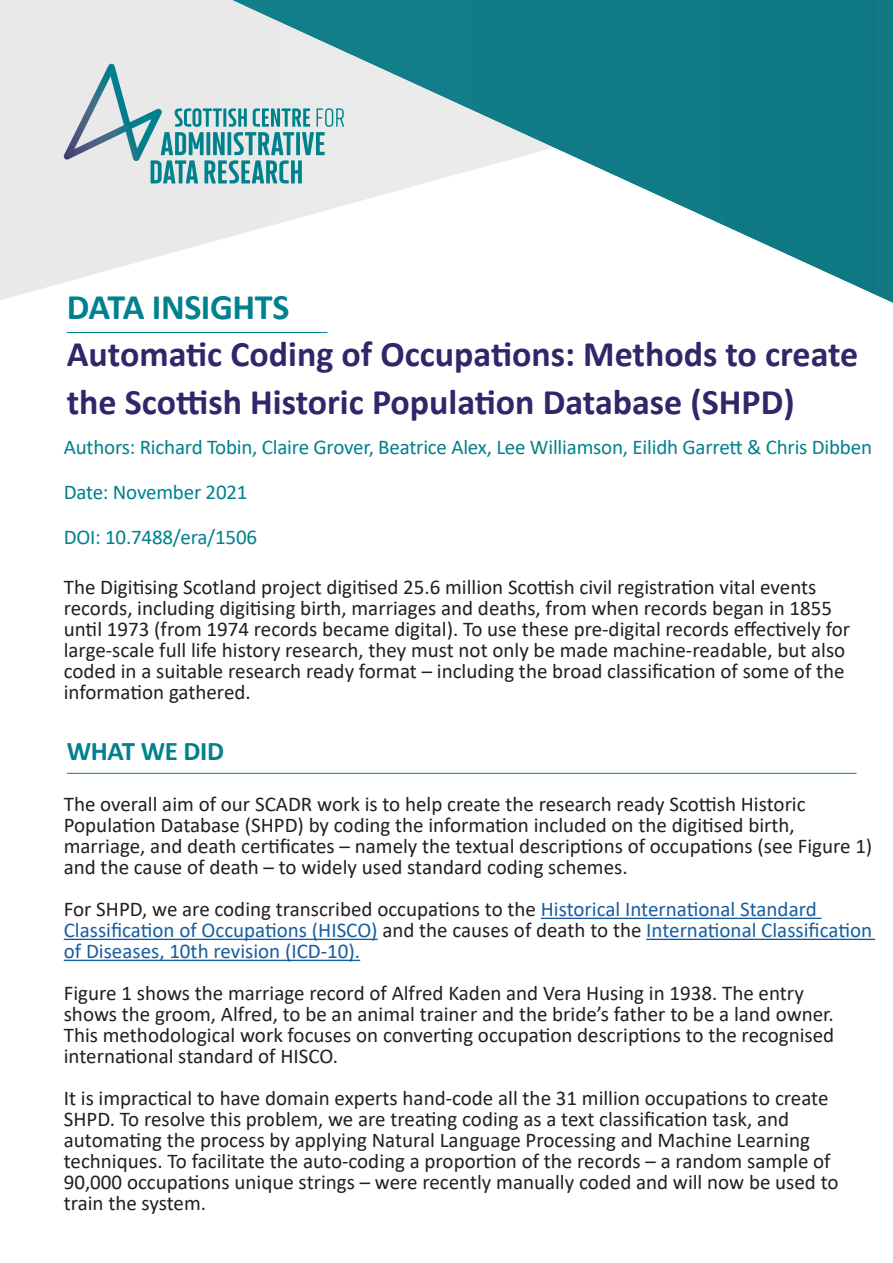
<style>
.page{position:relative;width:893px;height:1263px;background:#fff}
.page>*{position:absolute;margin:0;border:0;box-sizing:border-box;transform-origin:0 0}
.t1{font:700 36px/48px "Calibri";color:#2e276a}
.t2{font:700 36px "Calibri";letter-spacing:-.015em;color:#00818e}
.t3{font:700 27px "Calibri";letter-spacing:-.015em;color:#00818e}
.t4{font:21px/21px "Calibri";color:#231f20}
.t5{font:21px/21px "Calibri";color:#175d9e}
.t6{font:21px/45px "Calibri";letter-spacing:-.01em;color:#00818e}
.s1{color:#231f20}
</style>
<div class="page">
<svg style="left:0;top:0;width:232px;height:300px;background:#ececec"></svg>
<svg style="left:244px;top:0;width:649px;height:303px"></svg>
<svg style="left:64px;top:64px;width:280px;height:119px;background:#b4cfd3"></svg>
<hr style="left:67px;top:773px;width:789px;height:1px;background:#00818e">
<hr style="left:541px;top:918px;width:281px;height:1px;background:#175d9e">
<hr style="left:64px;top:939px;width:314px;height:1px;background:#175d9e">
<hr style="left:646px;top:939px;width:229px;height:1px;background:#175d9e">
<hr style="left:64px;top:960px;width:296px;height:1px;background:#175d9e">
<hr style="left:67px;top:332px;width:260px;height:1px;background:#00818e">
<h1 class="t2" style="left:67px;top:282px;width:224px">DATA INSIGHTS</h1>
<h1 class="t1" style="left:67px;top:329px;width:793px">Automatic Coding of Occupations: Methods to create the Scottish Historic Population Database (SHPD)</h1>
<p class="t6" style="left:64px;top:424px;width:810px">Authors: Richard Tobin, Claire Grover, Beatrice Alex, Lee Williamson, Eilidh Garrett &amp; Chris Dibben<br>Date: November 2021<br>DOI: 10.7488/era/1506</p>
<p class="t4" style="left:64px;top:576px;width:788px">The Digitising Scotland project digitised 25.6 million Scottish civil registration vital events records, including digitising birth, marriages and deaths, from when records began in 1855 until 1973 (from 1974 records became digital). To use these pre-digital records effectively for large-scale full life history research, they must not only be made machine-readable, but also coded in a suitable research ready format – including the broad classification of some of the information gathered.</p>
<p class="t3" style="left:67px;top:732px;width:159px">WHAT WE DID</p>
<p class="t4" style="left:64px;top:793px;width:810px">The overall aim of our SCADR work is to help create the research ready Scottish Historic Population Database (SHPD) by coding the information included on the digitised birth, marriage, and death certificates – namely the textual descriptions of occupations (see Figure 1) and the cause of death – to widely used standard coding schemes.</p>
<p class="t5" style="left:64px;top:898px;width:810px"><span class="s1">For SHPD, we are coding transcribed occupations to the</span> Historical International Standard<br>Classification of Occupations (HISCO) <span class="s1">and the causes of death to the</span> International Classification of Diseases, 10th revision (ICD-10).</p>
<p class="t4" style="left:64px;top:982px;width:772px">Figure 1 shows the marriage record of Alfred Kaden and Vera Husing in 1938. The entry shows the groom, Alfred, to be an animal trainer and the bride’s father to be a land owner.<br>This methodological work focuses on converting occupation descriptions to the recognised international standard of HISCO.</p>
<p class="t4" style="left:64px;top:1087px;width:776px">It is impractical to have domain experts hand-code all the 31 million occupations to create SHPD. To resolve this problem, we are treating coding as a text classification task, and automating the process by applying Natural Language Processing and Machine Learning techniques. To facilitate the auto-coding a proportion of the records – a random sample of 90,000 occupations unique strings – were recently manually coded and will now be used to train the system.</p>
</div>
